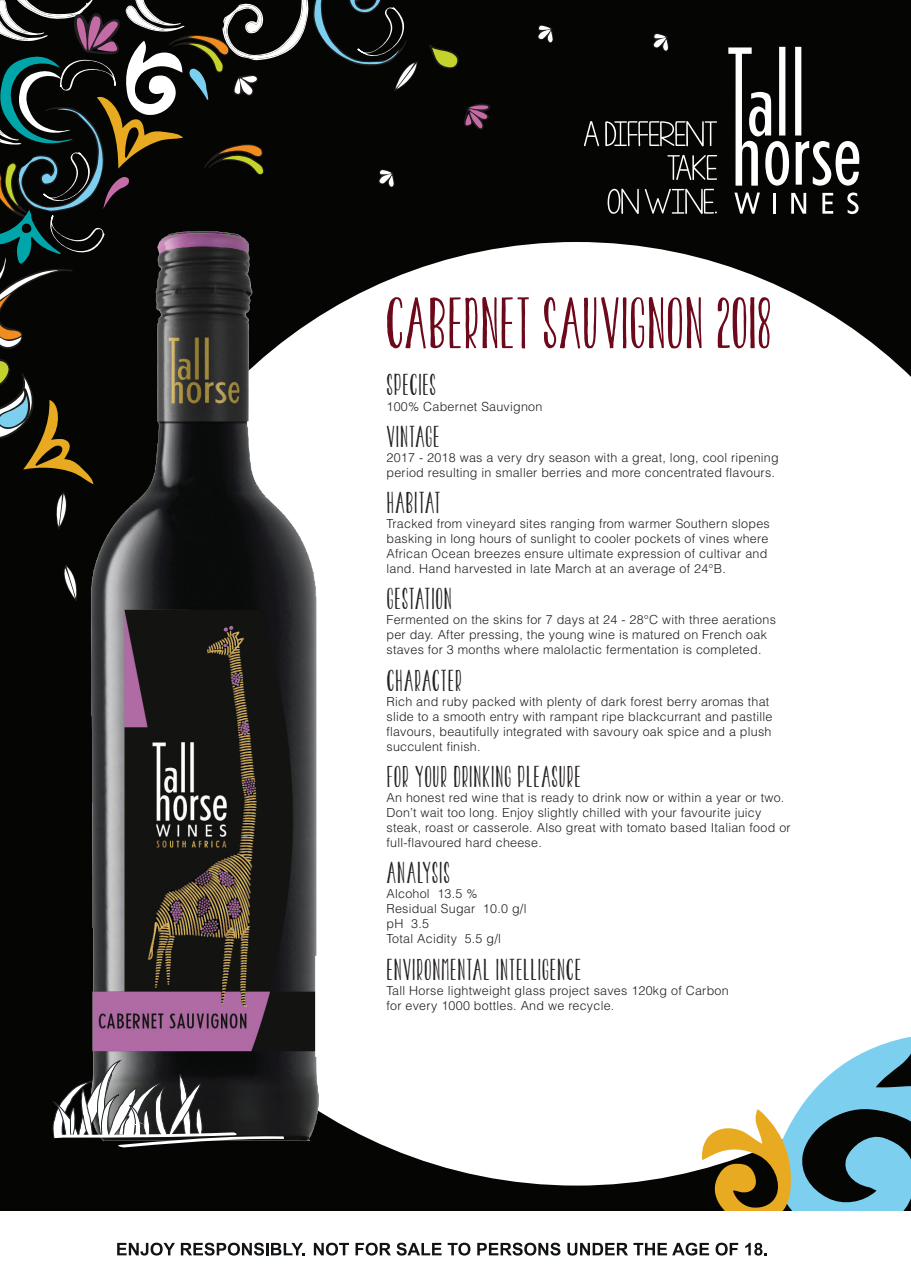
<style>
.page{position:relative;width:911px;height:1287px;background:#fff}
.page>*{position:absolute;margin:0;border:0;box-sizing:border-box;transform-origin:0 0}
.t1{font:60px "KG Twois Better Than One";color:#6c091b}
.t2{font:25px "KG Twois Better Than One";letter-spacing:.035em;color:#231f20}
.t3{font:300 12.5px/15px "Helvetica LT Std";letter-spacing:.02em;color:#231f20}
</style>
<div class="page">
<div style="left:0;top:0;width:910px;height:1286px;background:#050504"></div>
<svg style="left:464px;top:103px;width:26px;height:27px"></svg>
<svg style="left:429px;top:44px;width:30px;height:25px"></svg>
<svg style="left:56px;top:499px;width:3px;height:31px"></svg>
<svg style="left:583px;top:121px;width:16px;height:25px"></svg>
<svg style="left:605px;top:121px;width:111px;height:25px"></svg>
<svg style="left:667px;top:155px;width:49px;height:25px"></svg>
<svg style="left:607px;top:189px;width:31px;height:25px"></svg>
<svg style="left:644px;top:189px;width:72px;height:25px"></svg>
<svg style="left:728px;top:47px;width:130px;height:139px"></svg>
<svg style="left:791px;top:193px;width:14px;height:21px"></svg>
<hr style="left:772px;top:193px;width:3px;height:21px;background:#fff">
<svg style="left:734px;top:192px;width:25px;height:22px"></svg>
<svg style="left:822px;top:193px;width:10px;height:21px"></svg>
<svg style="left:847px;top:192px;width:11px;height:22px"></svg>
<svg style="left:538px;top:25px;width:15px;height:18px"></svg>
<svg style="left:653px;top:33px;width:15px;height:18px"></svg>
<svg style="left:0;top:0;width:418px;height:470px"></svg>
<div style="left:351px;top:242px;width:559px;height:943px;background:#fff"></div>
<div style="left:0;top:1210px;width:910px;height:76px;background:#fff"></div>
<svg style="left:117px;top:1242px;width:58px;height:13px"></svg>
<svg style="left:181px;top:1242px;width:123px;height:13px"></svg>
<svg style="left:314px;top:1242px;width:35px;height:13px"></svg>
<svg style="left:355px;top:1242px;width:86px;height:13px"></svg>
<svg style="left:447px;top:1242px;width:23px;height:13px"></svg>
<svg style="left:477px;top:1242px;width:83px;height:13px"></svg>
<svg style="left:567px;top:1242px;width:60px;height:13px"></svg>
<svg style="left:633px;top:1036px;width:277px;height:219px"></svg>
<img style="left:59px;top:195px;width:292px;height:953px">
<svg style="left:52px;top:1059px;width:232px;height:88px"></svg>
<h1 class="t1" style="left:385px;top:289px;width:388px">CABERNET SAUVIGNON 2018</h1>
<h2 class="t2" style="left:386px;top:371px;width:51px">SPECIES</h2>
<p class="t3" style="left:386px;top:398px;width:157px">100% Cabernet Sauvignon</p>
<h2 class="t2" style="left:386px;top:422px;width:55px">VINTAGE</h2>
<p class="t3" style="left:386px;top:449px;width:393px">2017 - 2018 was a very dry season with a great, long, cool ripening period resulting in smaller berries and more concentrated flavours.</p>
<h2 class="t2" style="left:386px;top:488px;width:55px">HABITAT</h2>
<p class="t3" style="left:386px;top:516px;width:384px">Tracked from vineyard sites ranging from warmer Southern slopes basking in long hours of sunlight to cooler pockets of vines where African Ocean breezes ensure ultimate expression of cultivar and land. Hand harvested in late March at an average of 24°B.</p>
<h2 class="t2" style="left:386px;top:584px;width:67px">GESTATION</h2>
<p class="t3" style="left:386px;top:612px;width:391px">Fermented on the skins for 7 days at 24 - 28°C with three aerations per day. After pressing, the young wine is matured on French oak staves for 3 months where malolactic fermentation is completed.</p>
<h2 class="t2" style="left:386px;top:666px;width:77px">CHARACTER</h2>
<p class="t3" style="left:386px;top:693px;width:387px">Rich and ruby packed with plenty of dark forest berry aromas that slide to a smooth entry with rampant ripe blackcurrant and pastille flavours, beautifully integrated with savoury oak spice and a plush succulent finish.</p>
<h2 class="t2" style="left:386px;top:762px;width:196px">FOR YOUR DRINKING PLEASURE</h2>
<p class="t3" style="left:386px;top:789px;width:405px">An honest red wine that is ready to drink now or within a year or two.<br>Don’t wait too long. Enjoy slightly chilled with your favourite juicy steak, roast or casserole. Also great with tomato based Italian food or full-flavoured hard cheese.</p>
<h2 class="t2" style="left:386px;top:858px;width:65px">ANALYSIS</h2>
<p class="t3" style="left:386px;top:886px;width:141px">Alcohol 13.5 %<br>Residual Sugar 10.0 g/l pH 3.5<br>Total Acidity 5.5 g/l</p>
<h2 class="t2" style="left:386px;top:954px;width:196px">ENVIRONMENTAL INTELLIGENCE</h2>
<p class="t3" style="left:386px;top:982px;width:343px">Tall Horse lightweight glass project saves 120kg of Carbon for every 1000 bottles. And we recycle.</p>
</div>
